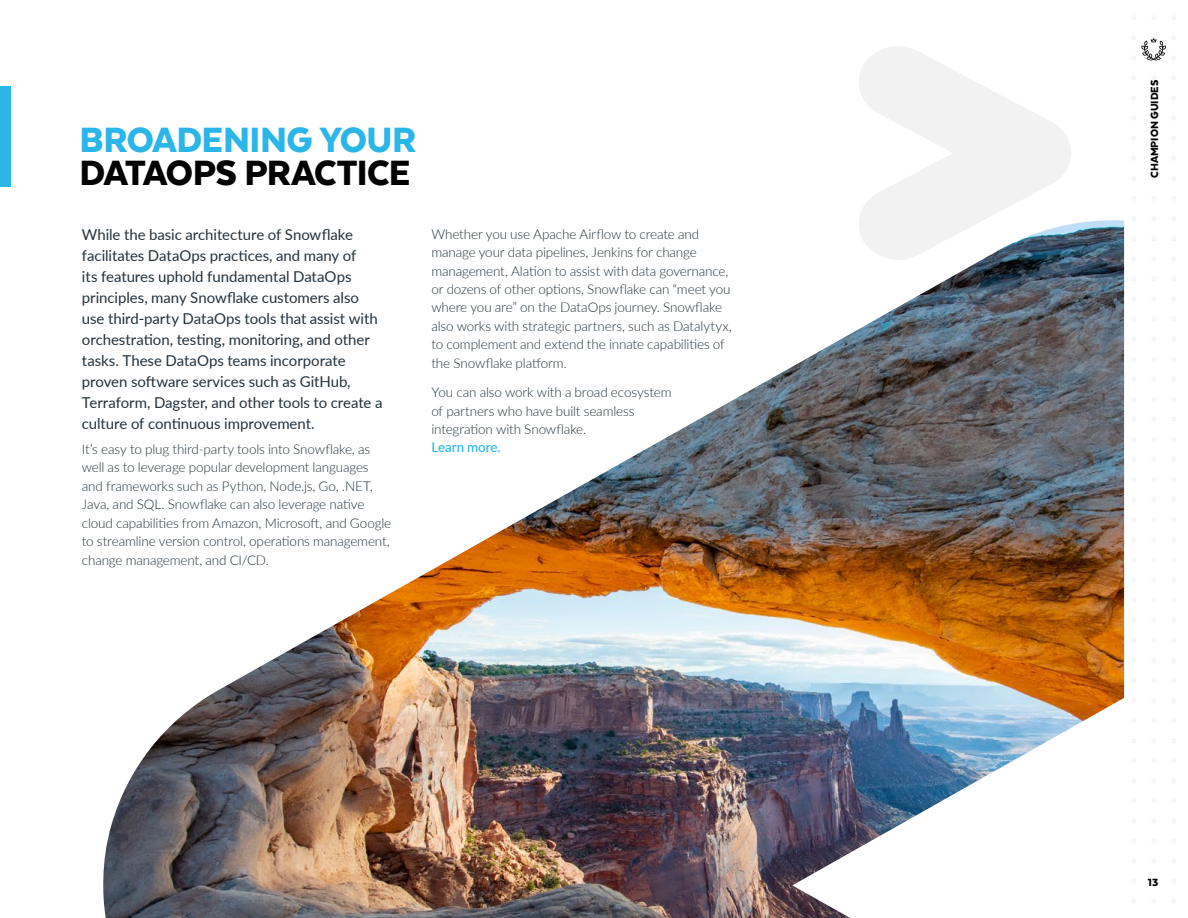
<style>
.page{position:relative;width:1188px;height:918px;background:#fff}
.page>*{position:absolute;margin:0;border:0;box-sizing:border-box;transform-origin:0 0}
.t1{font:900 40.5px "Texta";letter-spacing:-.02em;color:#000101}
.t2{font:900 40.5px "Texta";letter-spacing:-.01em;color:#2bb6e9}
.t3{font:15px/21px "Lato";letter-spacing:-.005em;color:#24323d}
.t4{font:300 13.5px/18.5px "Lato";letter-spacing:-.01em;color:#24323d}
.t5{font:500 13.5px "Lato";letter-spacing:-.005em;color:#2bb6e9}
.t6{font:900 12px "Texta";color:#000101}
</style>
<div class="page">
<img style="left:103px;top:220px;width:1021px;height:698px">
<div style="left:0;top:87px;width:11px;height:100px;background:#2bb6e9"></div>
<svg style="left:854px;top:46px;width:217px;height:216px;fill:#f2f2f3"></svg>
<svg style="left:1141px;top:37px;width:25px;height:24px"></svg>
<h1 class="t2" style="left:80px;top:119px;width:338px">BROADENING YOUR</h1>
<h1 class="t1" style="left:80px;top:152px;width:333px">DATAOPS PRACTICE</h1>
<p class="t3" style="left:82px;top:223px;width:302px">While the basic architecture of Snowflake facilitates DataOps practices, and many of<br>its features uphold fundamental DataOps principles, many Snowflake customers also use third-party DataOps tools that assist with orchestration, testing, monitoring, and other tasks. These DataOps teams incorporate proven software services such as GitHub, Terraform, Dagster, and other tools to create a culture of continuous improvement.</p>
<p class="t4" style="left:82px;top:439px;width:311px">It’s easy to plug third-party tools into Snowflake, as well as to leverage popular development languages and frameworks such as Python, Node.js, Go, .NET, Java, and SQL. Snowflake can also leverage native cloud capabilities from Amazon, Microsoft, and Google to streamline version control, operations management, change management, and CI/CD.</p>
<p class="t4" style="left:431px;top:224px;width:302px">Whether you use Apache Airflow to create and manage your data pipelines, Jenkins for change management, Alation to assist with data governance, or dozens of other options, Snowflake can “meet you where you are” on the DataOps journey. Snowflake also works with strategic partners, such as Datalytyx, to complement and extend the innate capabilities of the Snowflake platform.</p>
<p class="t4" style="left:431px;top:382px;width:242px">You can also work with a broad ecosystem of partners who have built seamless integration with Snowflake.</p>
<p class="t5" style="left:431px;top:438px;width:71px">Learn more.</p>
<p class="t6" style="left:1148px;top:178px;width:100px;rotate:-90deg">CHAMPION GUIDES</p>
<p class="t6" style="left:1148px;top:876px;width:12px">13</p>
</div>
